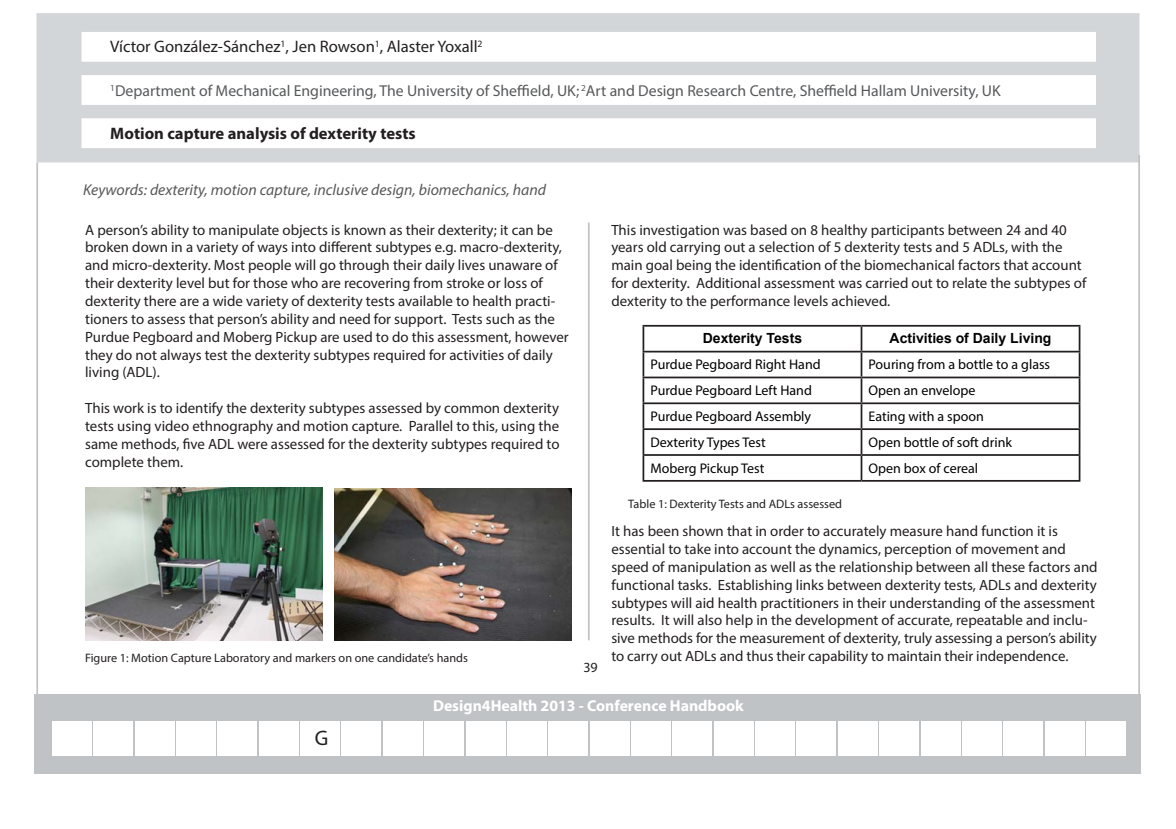
<style>
.page{position:relative;width:1176px;height:829px;background:#fff}
.page>*{position:absolute;margin:0;border:0;box-sizing:border-box;transform-origin:0 0}
.Abstracts_body_text{font:21px "Myriad Pro";color:#231f20}
.authors{font:16.62px "Myriad Pro";color:#231f20}
.t1{font:700 16.62px "Myriad Pro";color:#231f20}
.affilliation{font:15.75px "Myriad Pro";color:#57585a}
.Abstracts_keywords{font:italic 15.75px "Myriad Pro";color:#57585a}
.t2{font:700 15.75px "Myriad Pro";color:#fff}
.Abstracts_body_text-2{font:14.88px/17.8px "Myriad Pro";color:#231f20}
.aaa_no_spacing{font:14px "Myriad Pro";color:#000}
.aaa_no_spacing-2{font:700 14px "Arial";color:#000}
.t3{font:14px "Myriad Pro";color:#231f20}
.Abstracts_body_text-3{font:12.25px "Myriad Pro";color:#231f20}
</style>
<div class="page">
<div style="left:35px;top:11px;width:1106px;height:153px;background:#d3d6d8;border:2px solid #fff"></div>
<div style="left:81px;top:32px;width:1015px;height:30px;background:#fff;border:2px solid #fff"></div>
<div style="left:81px;top:75px;width:1015px;height:30px;background:#fff"></div>
<div style="left:81px;top:118px;width:1015px;height:30px;background:#fff;border:2px solid #fff"></div>
<div style="left:35px;top:694px;width:1106px;height:79px;background:#c0c3c5"></div>
<hr style="left:36px;top:162px;width:2px;height:538px;background:#c0c3c5">
<hr style="left:588px;top:222px;width:2px;height:418px;background:#c0c3c5">
<hr style="left:1138px;top:155px;width:2px;height:543px;background:#c0c3c5">
<div style="left:52px;top:720px;width:40px;height:35px;background:#fff"></div>
<div style="left:94px;top:720px;width:39px;height:35px;background:#fff"></div>
<div style="left:135px;top:720px;width:40px;height:35px;background:#fff"></div>
<div style="left:176px;top:720px;width:40px;height:35px;background:#fff"></div>
<div style="left:218px;top:720px;width:39px;height:35px;background:#fff"></div>
<div style="left:259px;top:720px;width:40px;height:35px;background:#fff"></div>
<div style="left:300px;top:720px;width:40px;height:35px;background:#fff"></div>
<div style="left:342px;top:720px;width:39px;height:35px;background:#fff"></div>
<div style="left:383px;top:720px;width:40px;height:35px;background:#fff"></div>
<div style="left:424px;top:720px;width:40px;height:35px;background:#fff"></div>
<div style="left:466px;top:720px;width:39px;height:35px;background:#fff"></div>
<div style="left:507px;top:720px;width:40px;height:35px;background:#fff"></div>
<div style="left:548px;top:720px;width:40px;height:35px;background:#fff"></div>
<div style="left:590px;top:720px;width:39px;height:35px;background:#fff"></div>
<div style="left:631px;top:720px;width:40px;height:35px;background:#fff"></div>
<div style="left:672px;top:720px;width:40px;height:35px;background:#fff"></div>
<div style="left:714px;top:720px;width:39px;height:35px;background:#fff"></div>
<div style="left:755px;top:720px;width:40px;height:35px;background:#fff"></div>
<div style="left:796px;top:720px;width:40px;height:35px;background:#fff"></div>
<div style="left:838px;top:720px;width:39px;height:35px;background:#fff"></div>
<div style="left:879px;top:720px;width:40px;height:35px;background:#fff"></div>
<div style="left:920px;top:720px;width:40px;height:35px;background:#fff"></div>
<div style="left:962px;top:720px;width:39px;height:35px;background:#fff"></div>
<div style="left:1003px;top:720px;width:40px;height:35px;background:#fff"></div>
<div style="left:1044px;top:720px;width:40px;height:35px;background:#fff"></div>
<div style="left:1086px;top:720px;width:39px;height:35px;background:#fff"></div>
<img style="left:85px;top:487px;width:237px;height:153px">
<img style="left:334px;top:488px;width:237px;height:152px">
<hr style="left:642px;top:325px;width:219px;height:1px;background:#231f20">
<hr style="left:642px;top:326px;width:2px;height:25px;background:#231f20">
<hr style="left:861px;top:325px;width:219px;height:1px;background:#231f20">
<hr style="left:860px;top:326px;width:2px;height:25px;background:#231f20">
<hr style="left:1078px;top:326px;width:2px;height:25px;background:#231f20">
<hr style="left:642px;top:351px;width:219px;height:1px;background:#231f20">
<hr style="left:642px;top:352px;width:2px;height:24px;background:#231f20">
<hr style="left:861px;top:351px;width:219px;height:1px;background:#231f20">
<hr style="left:860px;top:352px;width:2px;height:24px;background:#231f20">
<hr style="left:1078px;top:352px;width:2px;height:24px;background:#231f20">
<hr style="left:642px;top:376px;width:219px;height:2px;background:#231f20">
<hr style="left:642px;top:378px;width:2px;height:24px;background:#231f20">
<hr style="left:861px;top:376px;width:219px;height:2px;background:#231f20">
<hr style="left:860px;top:378px;width:2px;height:24px;background:#231f20">
<hr style="left:1078px;top:378px;width:2px;height:24px;background:#231f20">
<hr style="left:642px;top:402px;width:219px;height:2px;background:#231f20">
<hr style="left:642px;top:404px;width:2px;height:24px;background:#231f20">
<hr style="left:861px;top:402px;width:219px;height:2px;background:#231f20">
<hr style="left:860px;top:404px;width:2px;height:24px;background:#231f20">
<hr style="left:1078px;top:404px;width:2px;height:24px;background:#231f20">
<hr style="left:642px;top:428px;width:219px;height:2px;background:#231f20">
<hr style="left:642px;top:430px;width:2px;height:24px;background:#231f20">
<hr style="left:861px;top:428px;width:219px;height:2px;background:#231f20">
<hr style="left:860px;top:430px;width:2px;height:24px;background:#231f20">
<hr style="left:1078px;top:430px;width:2px;height:24px;background:#231f20">
<hr style="left:642px;top:454px;width:219px;height:2px;background:#231f20">
<hr style="left:642px;top:456px;width:2px;height:24px;background:#231f20">
<hr style="left:861px;top:454px;width:219px;height:2px;background:#231f20">
<hr style="left:860px;top:456px;width:2px;height:24px;background:#231f20">
<hr style="left:1078px;top:456px;width:2px;height:24px;background:#231f20">
<hr style="left:642px;top:480px;width:219px;height:1px;background:#231f20">
<hr style="left:861px;top:480px;width:219px;height:1px;background:#231f20">
<p class="authors" style="left:110px;top:36px;width:374px">Víctor González-Sánchez<sup>1</sup>, Jen Rowson<sup>1</sup>, Alaster Yoxall<sup>2</sup></p>
<p class="affilliation" style="left:110px;top:81px;width:892px"><sup>1</sup>Department of Mechanical Engineering, The University of Sheffield, UK; <sup>2</sup>Art and Design Research Centre, Sheffield Hallam University, UK</p>
<p class="t1" style="left:110px;top:122px;width:307px">Motion capture analysis of dexterity tests</p>
<p class="Abstracts_keywords" style="left:83px;top:180px;width:464px">Keywords: dexterity, motion capture, inclusive design, biomechanics, hand</p>
<p class="Abstracts_body_text-2" style="left:85px;top:220px;width:485px">A person’s ability to manipulate objects is known as their dexterity; it can be broken down in a variety of ways into different subtypes e.g. macro-dexterity, and micro-dexterity. Most people will go through their daily lives unaware of their dexterity level but for those who are recovering from stroke or loss of dexterity there are a wide variety of dexterity tests available to health practi&shy;tioners to assess that person’s ability and need for support. Tests such as the Purdue Pegboard and Moberg Pickup are used to do this assessment, however they do not always test the dexterity subtypes required for activities of daily living (ADL).</p>
<p class="Abstracts_body_text-2" style="left:85px;top:399px;width:476px;text-align:justify">This work is to identify the dexterity subtypes assessed by common dexterity tests using video ethnography and motion capture. Parallel to this, using the same methods, five ADL were assessed for the dexterity subtypes required to complete them.</p>
<p class="Abstracts_body_text-2" style="left:611px;top:220px;width:476px">This investigation was based on 8 healthy participants between 24 and 40 years old carrying out a selection of 5 dexterity tests and 5 ADLs, with the main goal being the identification of the biomechanical factors that account for dexterity. Additional assessment was carried out to relate the subtypes of dexterity to the performance levels achieved.</p>
<p class="aaa_no_spacing-2" style="left:703px;top:329px;width:101px">Dexterity Tests</p>
<p class="aaa_no_spacing-2" style="left:889px;top:329px;width:163px">Activities of Daily Living</p>
<p class="aaa_no_spacing" style="left:650px;top:356px;width:172px">Purdue Pegboard Right Hand</p>
<p class="aaa_no_spacing" style="left:868px;top:356px;width:183px">Pouring from a bottle to a glass</p>
<p class="aaa_no_spacing" style="left:650px;top:381px;width:163px">Purdue Pegboard Left Hand</p>
<p class="aaa_no_spacing" style="left:868px;top:381px;width:109px">Open an envelope</p>
<p class="aaa_no_spacing" style="left:650px;top:407px;width:162px">Purdue Pegboard Assembly</p>
<p class="aaa_no_spacing" style="left:868px;top:407px;width:117px">Eating with a spoon</p>
<p class="aaa_no_spacing" style="left:650px;top:433px;width:117px">Dexterity Types Test</p>
<p class="aaa_no_spacing" style="left:868px;top:433px;width:145px">Open bottle of soft drink</p>
<p class="aaa_no_spacing" style="left:650px;top:459px;width:115px">Moberg Pickup Test</p>
<p class="aaa_no_spacing" style="left:868px;top:459px;width:111px">Open box of cereal</p>
<p class="Abstracts_body_text-3" style="left:628px;top:496px;width:215px">Table 1: Dexterity Tests and ADLs assessed</p>
<p class="Abstracts_body_text-2" style="left:611px;top:522px;width:488px">It has been shown that in order to accurately measure hand function it is essential to take into account the dynamics, perception of movement and speed of manipulation as well as the relationship between all these factors and functional tasks. Establishing links between dexterity tests, ADLs and dexterity subtypes will aid health practitioners in their understanding of the assessment results. It will also help in the development of accurate, repeatable and inclu&shy;sive methods for the measurement of dexterity, truly assessing a person’s ability to carry out ADLs and thus their capability to maintain their independence.</p>
<p class="Abstracts_body_text-3" style="left:85px;top:650px;width:384px">Figure 1: Motion Capture Laboratory and markers on one candidate’s hands</p>
<p class="t3" style="left:583px;top:658px;width:16px">39</p>
<p class="t2" style="left:433px;top:695px;width:312px">Design4Health 2013 - Conference Handbook</p>
<p class="Abstracts_body_text" style="left:315px;top:724px;width:15px">G</p>
</div>
